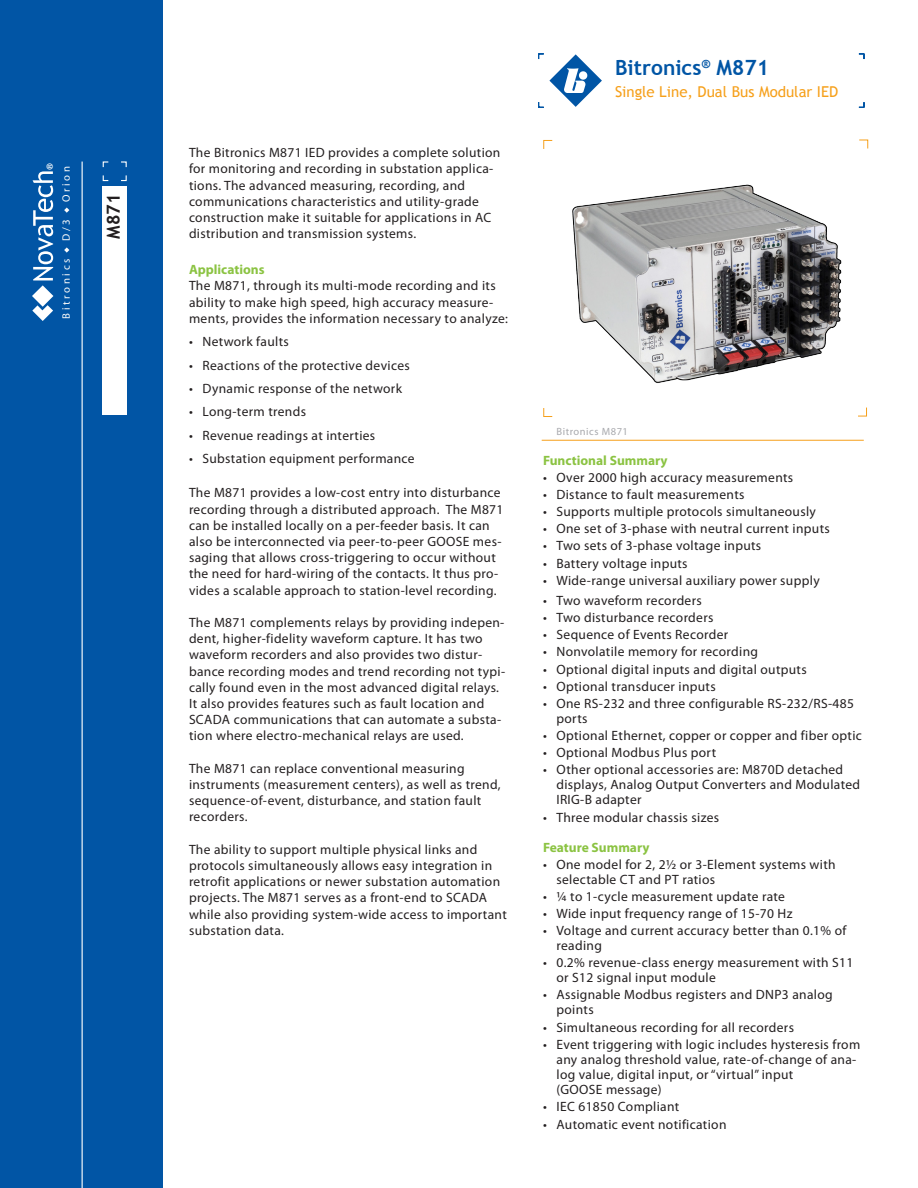
<style>
.page{position:relative;width:918px;height:1188px;background:#fff}
.page>*{position:absolute;margin:0;border:0;box-sizing:border-box;transform-origin:0 0}
.t1{font:700 21px "Trebuchet MS";color:#0155a5}
.t2{font:700 18px "Trebuchet MS";color:#231f20}
.t3{font:15px "Trebuchet MS";color:#f6a01b}
.t4{font:700 13.8px "Myriad";color:#fff}
.t5{font:13.5px/16.2px "Myriad Pro";letter-spacing:.025em;color:#231f20}
.t6{font:700 13.5px "Myriad Pro";color:#8bc342}
.t7{font:10.8px "Myriad";letter-spacing:.245em;color:#fbfbfa}
.t8{font:10.5px "Myriad Pro";letter-spacing:.05em;color:#a8a9ad}
</style>
<div class="page">
<svg style="left:538px;top:53px;width:327px;height:55px"></svg>
<div style="left:0;top:0;width:163px;height:1188px;background:#0155a5"></div>
<div style="left:103px;top:186px;width:24px;height:229px;background:#fff"></div>
<hr style="left:82px;top:162px;width:1px;height:1026px;background:#fff">
<svg style="left:121px;top:175px;width:6px;height:7px"></svg>
<svg style="left:102px;top:175px;width:7px;height:7px"></svg>
<svg style="left:102px;top:161px;width:7px;height:7px"></svg>
<svg style="left:121px;top:161px;width:6px;height:7px"></svg>
<svg style="left:64px;top:247px;width:5px;height:6px"></svg>
<svg style="left:64px;top:208px;width:5px;height:5px"></svg>
<svg style="left:32px;top:171px;width:21px;height:150px"></svg>
<svg style="left:543px;top:140px;width:10px;height:9px"></svg>
<svg style="left:543px;top:408px;width:10px;height:9px"></svg>
<svg style="left:858px;top:407px;width:9px;height:10px"></svg>
<svg style="left:859px;top:139px;width:9px;height:10px"></svg>
<hr style="left:542px;top:440px;width:322px;height:1px;background:#f6a01b">
<img style="left:572px;top:184px;width:270px;height:199px">
<p class="t4" style="left:44px;top:170px;width:9px;rotate:-90deg">®</p>
<p class="t7" style="left:61px;top:202px;width:37px;rotate:-90deg">Orion</p>
<p class="t7" style="left:61px;top:241px;width:23px;rotate:-90deg">D/3</p>
<p class="t7" style="left:61px;top:319px;width:62px;rotate:-90deg">Bitronics</p>
<p class="t2" style="left:102px;top:239px;width:47px;rotate:-90deg">M871</p>
<p class="t5" style="left:189px;top:144px;width:313px">The Bitronics M871 IED provides a complete solution for monitoring and recording in substation applica&shy;tions. The advanced measuring, recording, and communications characteristics and utility-grade construction make it suitable for applications in AC distribution and transmission systems.</p>
<p class="t6" style="left:189px;top:261px;width:77px">Applications</p>
<p class="t5" style="left:189px;top:277px;width:320px">The M871, through its multi-mode recording and its ability to make high speed, high accuracy measure&shy;ments, provides the information necessary to analyze:</p>
<p class="t5" style="left:189px;top:333px;width:101px">• Network faults</p>
<p class="t5" style="left:189px;top:357px;width:222px">• Reactions of the protective devices</p>
<p class="t5" style="left:189px;top:380px;width:215px">• Dynamic response of the network</p>
<p class="t5" style="left:189px;top:403px;width:119px">• Long-term trends</p>
<p class="t5" style="left:189px;top:427px;width:188px">• Revenue readings at interties</p>
<p class="t5" style="left:189px;top:450px;width:227px">• Substation equipment performance</p>
<p class="t5" style="left:189px;top:484px;width:316px">The M871 provides a low-cost entry into disturbance recording through a distributed approach. The M871 can be installed locally on a per-feeder basis. It can also be interconnected via peer-to-peer GOOSE mes&shy;saging that allows cross-triggering to occur without the need for hard-wiring of the contacts. It thus pro&shy;vides a scalable approach to station-level recording.</p>
<p class="t5" style="left:189px;top:614px;width:318px">The M871 complements relays by providing indepen&shy;dent, higher-fidelity waveform capture. It has two waveform recorders and also provides two distur&shy;bance recording modes and trend recording not typi&shy;cally found even in the most advanced digital relays.<br>It also provides features such as fault location and SCADA communications that can automate a substa&shy;tion where electro-mechanical relays are used.</p>
<p class="t5" style="left:189px;top:760px;width:313px">The M871 can replace conventional measuring instruments (measurement centers), as well as trend, sequence-of-event, disturbance, and station fault recorders.</p>
<p class="t5" style="left:189px;top:841px;width:319px">The ability to support multiple physical links and protocols simultaneously allows easy integration in retrofit applications or newer substation automation projects. The M871 serves as a front-end to SCADA while also providing system-wide access to important substation data.</p>
<p class="t1" style="left:615px;top:55px;width:156px">Bitronics<sup>®</sup> M871</p>
<p class="t3" style="left:615px;top:82px;width:225px">Single Line, Dual Bus Modular IED</p>
<p class="t8" style="left:556px;top:425px;width:73px">Bitronics M871</p>
<p class="t6" style="left:543px;top:451px;width:126px">Functional Summary</p>
<p class="t5" style="left:543px;top:469px;width:252px">• Over 2000 high accuracy measurements</p>
<p class="t5" style="left:543px;top:486px;width:203px">• Distance to fault measurements</p>
<p class="t5" style="left:543px;top:503px;width:274px">• Supports multiple protocols simultaneously</p>
<p class="t5" style="left:543px;top:520px;width:288px">• One set of 3-phase with neutral current inputs</p>
<p class="t5" style="left:543px;top:538px;width:220px">• Two sets of 3-phase voltage inputs</p>
<p class="t5" style="left:543px;top:555px;width:146px">• Battery voltage inputs</p>
<p class="t5" style="left:543px;top:572px;width:278px">• Wide-range universal auxiliary power supply</p>
<p class="t5" style="left:543px;top:592px;width:160px">• Two waveform recorders</p>
<p class="t5" style="left:543px;top:609px;width:172px">• Two disturbance recorders</p>
<p class="t5" style="left:543px;top:626px;width:187px">• Sequence of Events Recorder</p>
<p class="t5" style="left:543px;top:644px;width:217px">• Nonvolatile memory for recording</p>
<p class="t5" style="left:543px;top:661px;width:265px">• Optional digital inputs and digital outputs</p>
<p class="t5" style="left:543px;top:678px;width:174px">• Optional transducer inputs</p>
<p class="t5" style="left:556px;top:696px;width:299px;line-height:15px;text-indent:-14px">• One RS-232 and three configurable RS-232/RS-485 ports</p>
<p class="t5" style="left:543px;top:727px;width:320px">• Optional Ethernet, copper or copper and fiber optic</p>
<p class="t5" style="left:543px;top:744px;width:175px">• Optional Modbus Plus port</p>
<p class="t5" style="left:556px;top:762px;width:305px;line-height:15px;text-indent:-14px">• Other optional accessories are: M870D detached displays, Analog Output Converters and Modulated<br>IRIG-B adapter</p>
<p class="t5" style="left:543px;top:809px;width:178px">• Three modular chassis sizes</p>
<p class="t6" style="left:543px;top:838px;width:108px">Feature Summary</p>
<p class="t5" style="left:556px;top:856px;width:281px;line-height:15px;text-indent:-14px">• One model for 2, 2½ or 3-Element systems with selectable CT and PT ratios</p>
<p class="t5" style="left:543px;top:888px;width:244px">• ¼ to 1-cycle measurement update rate</p>
<p class="t5" style="left:543px;top:905px;width:251px">• Wide input frequency range of 15-70 Hz</p>
<p class="t5" style="left:556px;top:923px;width:291px;line-height:15px;text-indent:-14px">• Voltage and current accuracy better than 0.1% of reading</p>
<p class="t5" style="left:556px;top:955px;width:298px;line-height:15px;text-indent:-14px">• 0.2% revenue-class energy measurement with S11 or S12 signal input module</p>
<p class="t5" style="left:556px;top:987px;width:278px;line-height:15px;text-indent:-14px">• Assignable Modbus registers and DNP3 analog points</p>
<p class="t5" style="left:543px;top:1019px;width:253px">• Simultaneous recording for all recorders</p>
<p class="t5" style="left:556px;top:1037px;width:305px;line-height:15px;text-indent:-14px">• Event triggering with logic includes hysteresis from any analog threshold value, rate-of-change of ana&shy;log value, digital input, or “virtual” input<br>(GOOSE message)</p>
<p class="t5" style="left:543px;top:1098px;width:138px">• IEC 61850 Compliant</p>
<p class="t5" style="left:543px;top:1116px;width:185px">• Automatic event notification</p>
</div>
